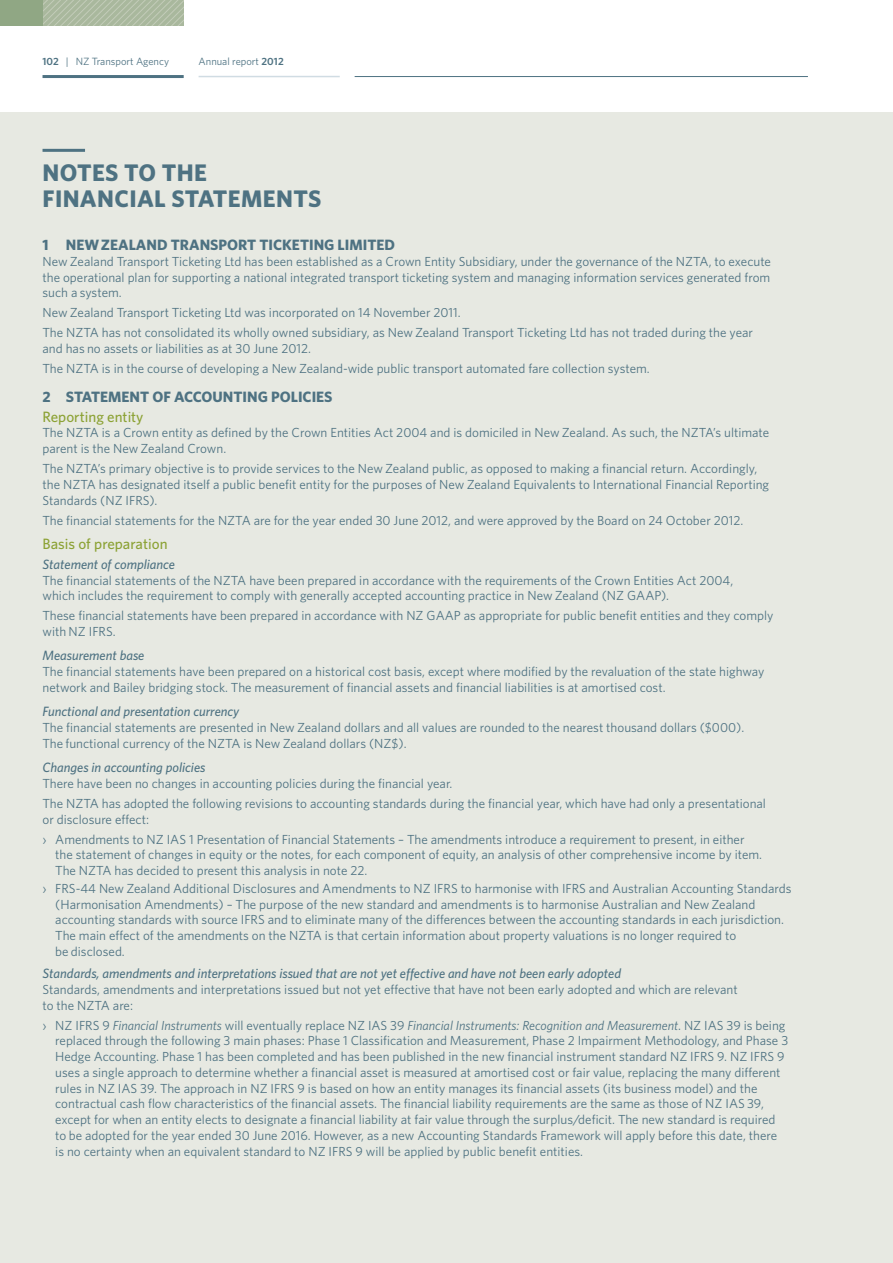
<style>
.page{position:relative;width:893px;height:1263px;background:#fff}
.page>*{position:absolute;margin:0;border:0;box-sizing:border-box;transform-origin:0 0}
.t1{font:700 24px/26.2px "Whitney";color:#4e7282}
.t2{font:700 15px "Whitney";color:#4e7282}
.t3{font:500 15px "Whitney";color:#8ca235}
.t4{font:italic 500 13.5px "Whitney";color:#4e7282}
.t5{font:13.2px/15.8px "Whitney";color:#4e7282}
.t6{font:10.5px "Whitney";color:#4e7282}
.s1{font-weight:600}
.s2{font-style:italic}
</style>
<div class="page">
<div style="left:0;top:113px;width:893px;height:1150px;background:#e7e9e2"></div>
<hr style="left:43px;top:75px;width:141px;height:3px;background:#4e7282">
<hr style="left:355px;top:76px;width:453px;height:1px;background:#4e7282">
<hr style="left:199px;top:76px;width:141px;height:1px;background:#d0dce3">
<svg style="left:43px;top:0;width:141px;height:26px;background:#aebca2"></svg>
<div style="left:0;top:0;width:43px;height:26px;background:#90a784"></div>
<hr style="left:43px;top:149px;width:42px;height:3px;background:#4e7282">
<p class="t6" style="left:43px;top:54px;width:128px"><span class="s1">102</span> | NZ Transport Agency</p>
<p class="t6" style="left:199px;top:54px;width:87px">Annual report <span class="s1">2012</span></p>
<h1 class="t1" style="left:43px;top:159px;width:278px">NOTES TO THE<br>FINANCIAL STATEMENTS</h1>
<p class="t2" style="left:43px;top:235px;width:352px">1 N EW ZEALAND TRANSPORT TICKETING LIMITED</p>
<p class="t5" style="left:43px;top:253px;width:730px;text-align:justify">New Zealand Transport Ticketing Ltd has been established as a Crown Entity Subsidiary, under the governance of the NZTA, to execute the operational plan for supporting a national integrated transport ticketing system and managing information services generated from such a system.</p>
<p class="t5" style="left:43px;top:302px;width:712px;line-height:20px">New Zealand Transport Ticketing Ltd was incorporated on 14 November 2011.<br>The NZTA has not consolidated its wholly owned subsidiary, as New Zealand Transport Ticketing Ltd has not traded during the year</p>
<p class="t5" style="left:43px;top:338px;width:609px;line-height:20px">and has no assets or liabilities as at 30 June 2012.<br>The NZTA is in the course of developing a New Zealand-wide public transport automated fare collection system.</p>
<p class="t2" style="left:43px;top:386px;width:290px">2 STATEMENT OF ACCOUNTING POLICIES</p>
<p class="t3" style="left:43px;top:406px;width:102px">Reporting entity</p>
<p class="t5" style="left:43px;top:425px;width:728px">The NZTA is a Crown entity as defined by the Crown Entities Act 2004 and is domiciled in New Zealand. As such, the NZTA’s ultimate parent is the New Zealand Crown.</p>
<p class="t5" style="left:43px;top:460px;width:728px">The NZTA’s primary objective is to provide services to the New Zealand public, as opposed to making a financial return. Accordingly, the NZTA has designated itself a public benefit entity for the purposes of New Zealand Equivalents to International Financial Reporting<br>Standards (NZ IFRS).</p>
<p class="t5" style="left:43px;top:512px;width:702px">The financial statements for the NZTA are for the year ended 30 June 2012, and were approved by the Board on 24 October 2012.</p>
<p class="t3" style="left:43px;top:534px;width:127px">Basis of preparation</p>
<p class="t4" style="left:43px;top:555px;width:134px">Statement of compliance</p>
<p class="t5" style="left:43px;top:572px;width:692px">The financial statements of the NZTA have been prepared in accordance with the requirements of the Crown Entities Act 2004, which includes the requirement to comply with generally accepted accounting practice in New Zealand (NZ GAAP).</p>
<p class="t5" style="left:43px;top:608px;width:732px">These financial statements have been prepared in accordance with NZ GAAP as appropriate for public benefit entities and they comply with NZ IFRS.</p>
<p class="t4" style="left:43px;top:647px;width:103px">Measurement base</p>
<p class="t5" style="left:43px;top:663px;width:723px">The financial statements have been prepared on a historical cost basis, except where modified by the revaluation of the state highway network and Bailey bridging stock. The measurement of financial assets and financial liabilities is at amortised cost.</p>
<p class="t4" style="left:43px;top:703px;width:198px">Functional and presentation currency</p>
<p class="t5" style="left:43px;top:719px;width:703px">The financial statements are presented in New Zealand dollars and all values are rounded to the nearest thousand dollars ($000).<br>The functional currency of the NZTA is New Zealand dollars (NZ$).</p>
<p class="t4" style="left:43px;top:758px;width:164px">Changes in accounting policies</p>
<p class="t5" style="left:43px;top:773px;width:725px;line-height:20px">There have been no changes in accounting policies during the financial year.<br>The NZTA has adopted the following revisions to accounting standards during the financial year, which have had only a presentational</p>
<p class="t5" style="left:43px;top:809px;width:704px;line-height:20px">or disclosure effect:<br>› Amendments to NZ IAS 1 Presentation of Financial Statements – The amendments introduce a requirement to present, in either</p>
<p class="t5" style="left:55px;top:846px;width:708px">the statement of changes in equity or the notes, for each component of equity, an analysis of other comprehensive income by item.<br>The NZTA has decided to present this analysis in note 22.</p>
<p class="t5" style="left:55px;top:880px;width:738px;text-indent:-13px">› FRS-44 New Zealand Additional Disclosures and Amendments to NZ IFRS to harmonise with IFRS and Australian Accounting Standards (Harmonisation Amendments) – The purpose of the new standard and amendments is to harmonise Australian and New Zealand accounting standards with source IFRS and to eliminate many of the differences between the accounting standards in each jurisdiction.<br>The main effect of the amendments on the NZTA is that certain information about property valuations is no longer required to<br>be disclosed.</p>
<p class="t4" style="left:43px;top:964px;width:580px">Standards, amendments and interpretations issued that are not yet effective and have not been early adopted</p>
<p class="t5" style="left:43px;top:981px;width:697px">Standards, amendments and interpretations issued but not yet effective that have not been early adopted and which are relevant to the NZTA are:</p>
<p class="t5" style="left:55px;top:1017px;width:734px;text-indent:-13px">› NZ IFRS 9 <span class="s2">Financial Instruments</span> will eventually replace NZ IAS 39 <span class="s2">Financial Instruments: Recognition and Measurement</span>. NZ IAS 39 is being replaced through the following 3 main phases: Phase 1 Classification and Measurement, Phase 2 Impairment Methodology, and Phase 3<br>Hedge Accounting. Phase 1 has been completed and has been published in the new financial instrument standard NZ IFRS 9. NZ IFRS 9 uses a single approach to determine whether a financial asset is measured at amortised cost or fair value, replacing the many different rules in NZ IAS 39. The approach in NZ IFRS 9 is based on how an entity manages its financial assets (its business model) and the contractual cash flow characteristics of the financial assets. The financial liability requirements are the same as those of NZ IAS 39, except for when an entity elects to designate a financial liability at fair value through the surplus/deficit. The new standard is required to be adopted for the year ended 30 June 2016. However, as a new Accounting Standards Framework will apply before this date, there is no certainty when an equivalent standard to NZ IFRS 9 will be applied by public benefit entities.</p>
</div>
